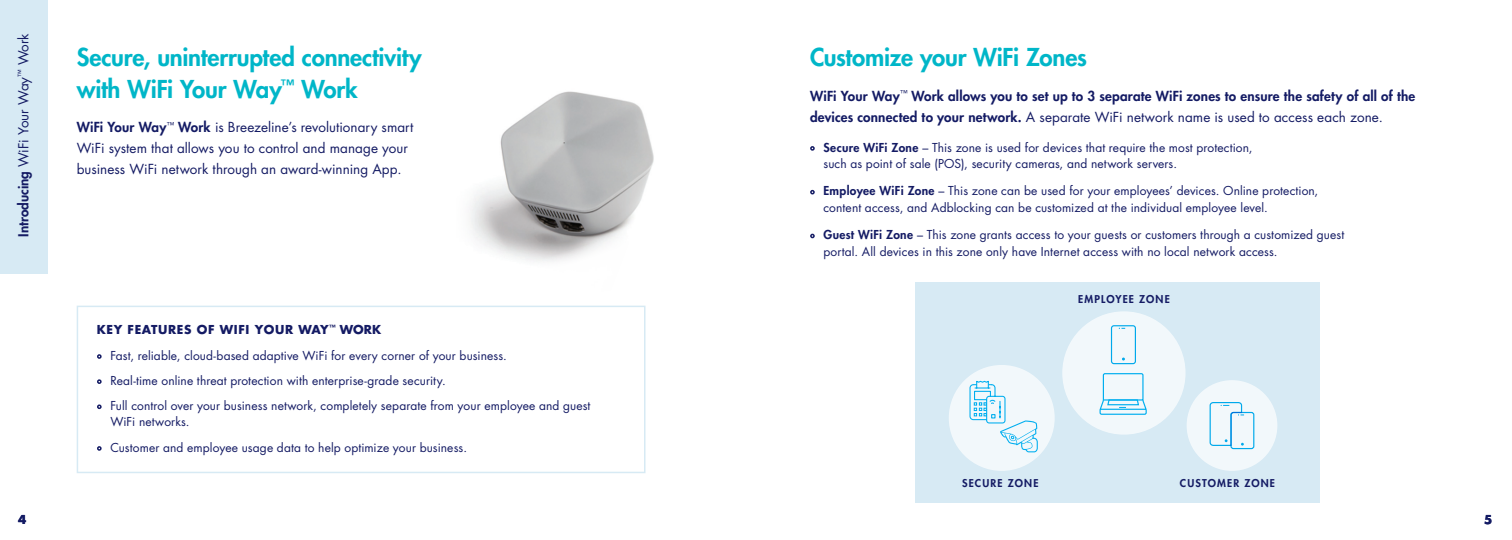
<style>
.page{position:relative;width:1512px;height:540px;background:#fff}
.page>*{position:absolute;margin:0;border:0;box-sizing:border-box;transform-origin:0 0}
.t1{font:800 24px/31.5px "Futura Std";letter-spacing:-.01em;color:#00b6c8}
.t2{font:13.5px/21px "Futura Std";color:#141b64}
.t3{font:800 13.5px/21px "Futura Std";letter-spacing:.015em;color:#141b64}
.t4{font:12px/16.5px "Futura Std";letter-spacing:.01em;color:#141b64}
.t5{font:700 12px "Futura Std";letter-spacing:.05em;color:#141b64}
.t6{font:800 10.5px "Futura Std";letter-spacing:.11em;color:#141b64}
.s1{font-weight:800}
.s2{font-size:8.25px}
.s3{font-weight:400}
</style>
<div class="page">
<img style="left:456px;top:91px;width:198px;height:215px">
<svg style="left:456px;top:130px;width:36px;height:144px"></svg>
<div style="left:77px;top:306px;width:569px;height:167px;border:2px solid #d7eaf4"></div>
<div style="left:0;top:0;width:48px;height:274px;background:#d7eaf4"></div>
<div style="left:915px;top:282px;width:405px;height:221px;background:#d7eaf4"></div>
<div style="left:1187px;top:380px;width:90px;height:91px;background:#f2f8fb;border-radius:50%"></div>
<div style="left:949px;top:365px;width:106px;height:106px;background:#f2f8fb;border-radius:50%"></div>
<div style="left:1062px;top:311px;width:124px;height:124px;background:#f2f8fb;border-radius:50%"></div>
<div style="left:1230px;top:412px;width:24px;height:37px;border:1px solid #00aeef;border-radius:2px"></div>
<svg style="left:1209px;top:402px;width:35px;height:45px"></svg>
<svg style="left:1099px;top:373px;width:48px;height:42px"></svg>
<div style="left:1111px;top:325px;width:25px;height:39px;border:1px solid #00aeef;border-radius:2px"></div>
<svg style="left:969px;top:380px;width:69px;height:72px"></svg>
<p class="t2" style="left:13px;top:237px;width:205px;rotate:-90deg"><span class="s1">Introducing</span> WiFi Your Way<sup>™</sup> Work</p>
<h1 class="t1" style="left:77px;top:42px;width:347px">Secure, uninterrupted connectivity with WiFi Your Way<sup>™</sup> Work</h1>
<p class="t2" style="left:77px;top:117px;width:338px"><span class="s1">WiFi Your Way</span><sup>™</sup> <span class="s1">Work</span> is Breezeline’s revolutionary smart<br>WiFi system that allows you to control and manage your business WiFi network through an award-winning App.</p>
<p class="t5" style="left:97px;top:322px;width:286px">KEY FEATURES OF WIFI YOUR WAY<sup>™</sup> WORK</p>
<p class="t4" style="left:97px;top:347px;width:412px"><span class="s2">•</span> Fast, reliable, cloud-based adaptive WiFi for every corner of your business.</p>
<p class="t4" style="left:97px;top:372px;width:350px"><span class="s2">•</span> Real-time online threat protection with enterprise-grade security.</p>
<p class="t4" style="left:110px;top:397px;width:482px;text-indent:-14px"><span class="s2">•</span> Full control over your business network, completely separate from your employee and guest<br>WiFi networks.</p>
<p class="t4" style="left:97px;top:439px;width:372px"><span class="s2">•</span> Customer and employee usage data to help optimize your business.</p>
<h1 class="t1" style="left:810px;top:42px;width:278px">Customize your WiFi Zones</h1>
<p class="t3" style="left:810px;top:85px;width:607px">WiFi Your Way<sup>™</sup> Work allows you to set up to 3 separate WiFi zones to ensure the safety of all of the devices connected to your network. <span class="s3">A separate WiFi network name is used to access each zone.</span></p>
<p class="t4" style="left:824px;top:139px;width:431px;text-indent:-14px"><span class="s2">•</span> <span class="s1">Secure WiFi Zone</span> – This zone is used for devices that require the most protection, such as point of sale (POS), security cameras, and network servers.</p>
<p class="t4" style="left:824px;top:183px;width:496px;text-indent:-14px"><span class="s2">•</span> <span class="s1">Employee WiFi Zone</span> – This zone can be used for your employees’ devices. Online protection, content access, and Adblocking can be customized at the individual employee level.</p>
<p class="t4" style="left:824px;top:227px;width:522px;text-indent:-14px"><span class="s2">•</span> <span class="s1">Guest WiFi Zone</span> – This zone grants access to your guests or customers through a customized guest portal. All devices in this zone only have Internet access with no local network access.</p>
<p class="t6" style="left:1078px;top:293px;width:93px">EMPLOYEE ZONE</p>
<p class="t6" style="left:962px;top:476px;width:78px">SECURE ZONE</p>
<p class="t6" style="left:1180px;top:476px;width:97px">CUSTOMER ZONE</p>
<p class="t5" style="left:18px;top:511px;width:10px">4</p>
<p class="t5" style="left:1484px;top:511px;width:10px">5</p>
</div>
